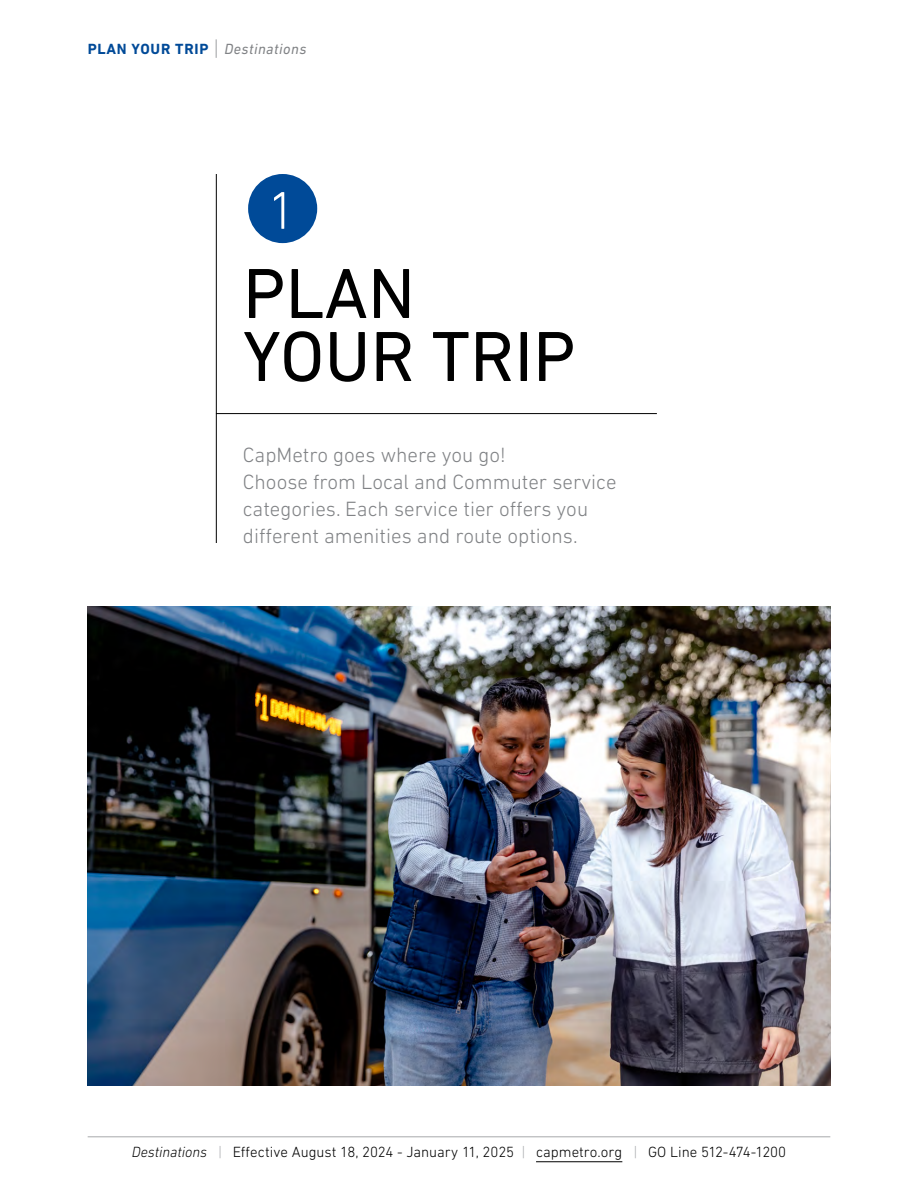
<style>
.page{position:relative;width:918px;height:1188px;background:#fff}
.page>*{position:absolute;margin:0;border:0;box-sizing:border-box;transform-origin:0 0}
.t1{font:72px/63px "DIN Next LT Pro";color:#000}
.t2{font:300 54px "DIN Next LT Pro";color:#fff}
.Intro_Text{font:300 21px/27px "DIN Next LT Pro";color:#808285}
.t3{font:300 15px "DIN Next LT Pro";letter-spacing:-.005em;color:#000}
.t4{font:700 15px "DIN Next LT Pro";letter-spacing:.05em;color:#004a98}
.s1{font-weight:300;font-size:22.5px;color:#808285}
.s2{font-weight:400;font-style:italic;color:#808285}
.s3{font-style:italic}
.s4{font-style:italic;color:#a7a9ac}
</style>
<div class="page">
<hr style="left:88px;top:1137px;width:742px;height:1px;background:#a7a9ac">
<hr style="left:536px;top:1161px;width:86px;height:1px;background:#000">
<img style="left:88px;top:606px;width:742px;height:480px">
<hr style="left:216px;top:413px;width:441px;height:1px;background:#000">
<hr style="left:216px;top:174px;width:1px;height:369px;background:#000">
<div style="left:248px;top:174px;width:69px;height:69px;background:#004a98;border-radius:50%"></div>
<p class="t4" style="left:88px;top:40px;width:220px">PLAN YOUR TRIP <span class="s1">|</span> <span class="s2">Destinations</span></p>
<p class="t2" style="left:267px;top:179px;width:30px">1</p>
<p class="t1" style="left:243px;top:261px;width:334px">PLAN<br>YOUR TRIP</p>
<p class="Intro_Text" style="left:243px;top:441px;width:375px">CapMetro goes where you go!<br>Choose from Local and Commuter service categories. Each service tier offers you different amenities and route options.</p>
<p class="t3" style="left:132px;top:1144px;width:656px"><span class="s3">Destinations</span> <span class="s4">|</span> Effective August 18, 2024 - January 11, 2025 <span class="s4">|</span> capmetro.org <span class="s4">|</span> GO Line 512-474-1200</p>
</div>
